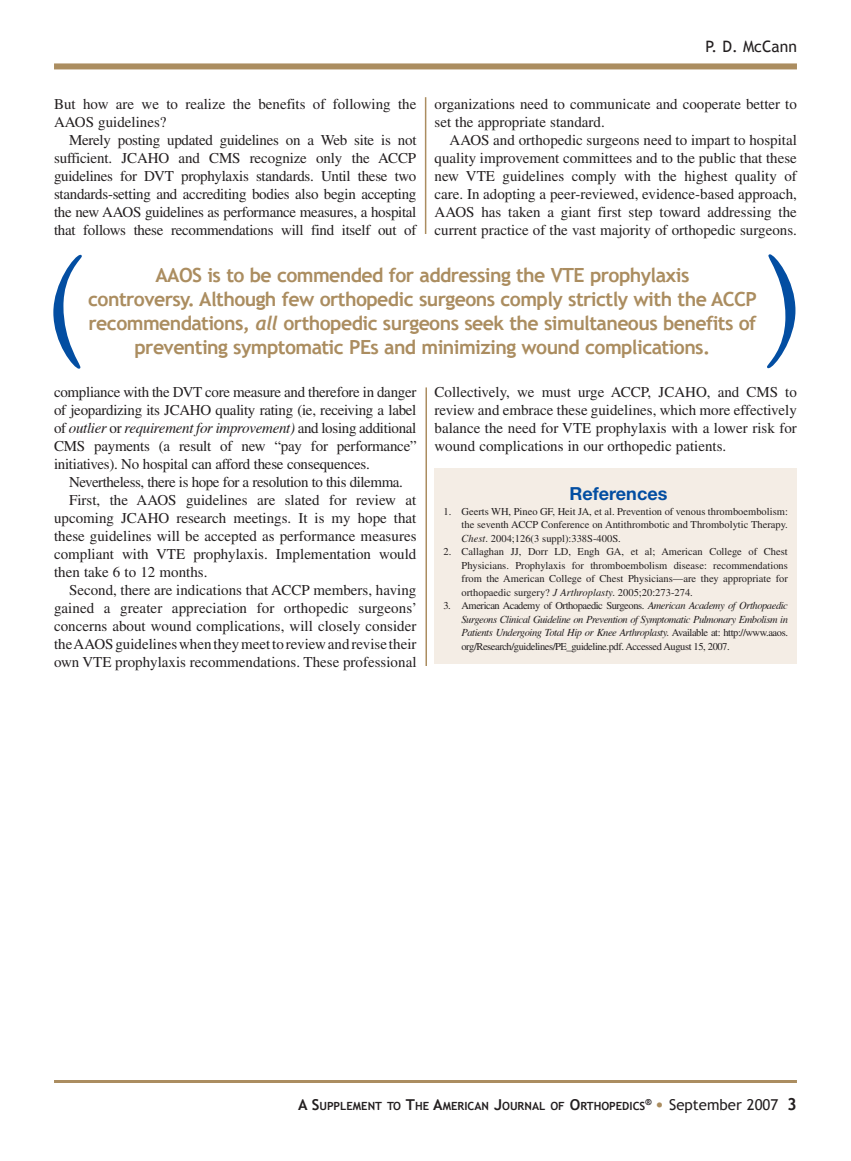
<style>
.page{position:relative;width:851px;height:1161px;background:#fff}
.page>*{position:absolute;margin:0;border:0;box-sizing:border-box;transform-origin:0 0}
.t1{font:127.5px "Goudy";color:#034ea2}
.t2{font:700 19.5px/24px "Trebuchet MS";letter-spacing:-.03em;color:#ab8d60;text-align:center}
.t3{font:700 18px "Helvetica Neue";color:#034ea2}
.t4{font:15.75px "Trebuchet MS";color:#231f20}
.t5{font:15px/18px "Times";color:#231f20;text-align:justify}
.t6{font:15px "Times";letter-spacing:-.03em;color:#231f20}
.t7{font:700 11.25px "Trebuchet MS";color:#231f20}
.t8{font:10.5px/13.5px "Times";color:#231f20;text-align:justify}
.t9{font:italic 10.5px/13.5px "Times";letter-spacing:-.04em;color:#231f20;text-align:justify}
.s1{font-family:"Trebuchet";font-style:italic}
.s2{font-style:italic}
.s3{font-style:normal}
.s4{font-size:15px}
.s5{font-weight:400;font-size:18px;color:#ab8d60}
.s6{font-weight:400;font-size:15px}
.s7{font-size:16.5px}
</style>
<div class="page">
<hr style="left:54px;top:1080px;width:742px;height:3px;background:#ab8d60">
<hr style="left:425px;top:97px;width:1px;height:137px;background:#ab8d60">
<div style="left:54px;top:63px;width:742px;height:6px;background:#ab8d60"></div>
<div style="left:434px;top:468px;width:362px;height:196px;background:#f4ede5"></div>
<hr style="left:425px;top:387px;width:2px;height:279px;background:#ab8d60">
<p class="t4" style="left:705px;top:37px;width:93px">P. D. McCann</p>
<p class="t5" style="left:54px;top:95px;width:364px">But how are we to realize the benefits of following the<br>AAOS guidelines?</p>
<p class="t5" style="left:54px;top:131px;width:364px;text-indent:15px">Merely posting updated guidelines on a Web site is not sufficient. JCAHO and CMS recognize only the ACCP guidelines for DVT prophylaxis standards. Until these two standards-setting and accrediting bodies also begin accepting the new AAOS guidelines as performance measures, a hospital that follows these recommendations will find itself out of</p>
<p class="t5" style="left:434px;top:95px;width:364px">organizations need to communicate and cooperate better to set the appropriate standard.</p>
<p class="t5" style="left:434px;top:131px;width:364px;text-indent:15px">AAOS and orthopedic surgeons need to impart to hospital quality improvement committees and to the public that these new VTE guidelines comply with the highest quality of care. In adopting a peer-reviewed, evidence-based approach, AAOS has taken a giant first step toward addressing the current practice of the vast majority of orthopedic surgeons.</p>
<h1 class="t1" style="left:43px;top:227px;width:51px">(</h1>
<h2 class="t2" style="left:88px;top:263px;width:670px">AAOS is to be commended for addressing the VTE prophylaxis<br>controversy. Although few orthopedic surgeons comply strictly with the ACCP recommendations, <span class="s1">all</span> orthopedic surgeons seek the simultaneous benefits of</h2>
<h2 class="t2" style="left:134px;top:335px;width:577px">preventing symptomatic PEs and minimizing wound complications.</h2>
<h1 class="t1" style="left:756px;top:226px;width:51px">)</h1>
<p class="t5" style="left:54px;top:383px;width:364px">compliance with the DVT core measure and therefore in danger of jeopardizing its JCAHO quality rating (ie, receiving a label of <span class="s2">outlier</span> or <span class="s2">requirement for improvement)</span> and losing additional CMS payments (a result of new “pay for performance” initiatives). No hospital can afford these consequences.</p>
<p class="t6" style="left:69px;top:473px;width:335px">Nevertheless, there is hope for a resolution to this dilemma.</p>
<p class="t5" style="left:69px;top:491px;width:349px">First, the AAOS guidelines are slated for review at</p>
<p class="t5" style="left:54px;top:509px;width:364px">upcoming JCAHO research meetings. It is my hope that</p>
<p class="t5" style="left:54px;top:527px;width:364px">these guidelines will be accepted as performance measures</p>
<p class="t5" style="left:54px;top:545px;width:364px">compliant with VTE prophylaxis. Implementation would</p>
<p class="t5" style="left:54px;top:563px;width:155px">then take 6 to 12 months.</p>
<p class="t5" style="left:69px;top:581px;width:349px">Second, there are indications that ACCP members, having</p>
<p class="t5" style="left:54px;top:599px;width:365px">gained a greater appreciation for orthopedic surgeons’</p>
<p class="t5" style="left:54px;top:617px;width:364px">concerns about wound complications, will closely consider</p>
<p class="t5" style="left:54px;top:635px;width:364px">the AAOS guidelines when they meet to review and revise their</p>
<p class="t5" style="left:54px;top:653px;width:364px">own VTE prophylaxis recommendations. These professional</p>
<p class="t5" style="left:434px;top:383px;width:364px">Collectively, we must urge ACCP, JCAHO, and CMS to review and embrace these guidelines, which more effectively balance the need for VTE prophylaxis with a lower risk for wound complications in our orthopedic patients.</p>
<p class="t3" style="left:569px;top:482px;width:99px">References</p>
<p class="t8" style="left:461px;top:504px;width:328px;text-indent:-18px">1. Geerts WH, Pineo GF, Heit JA, et al. Prevention of venous thromboembolism: the seventh ACCP Conference on Antithrombotic and Thrombolytic Therapy.<br><span class="s2">Chest.</span> 2004;126(3 suppl):338S-400S.</p>
<p class="t8" style="left:461px;top:545px;width:328px;text-indent:-18px">2. Callaghan JJ, Dorr LD, Engh GA, et al; American College of Chest Physicians. Prophylaxis for thromboembolism disease: recommendations from the American College of Chest Physicians—are they appropriate for orthopaedic surgery? <span class="s2">J Arthroplasty.</span> 2005;20:273-274.</p>
<p class="t9" style="left:461px;top:598px;width:328px;text-indent:-18px"><span class="s3">3. American Academy of Orthopaedic Surgeons.</span> American Academy of Orthopaedic Surgeons Clinical Guideline on Prevention of Symptomatic Pulmonary Embolism in Patients Undergoing Total Hip or Knee Arthroplasty. <span class="s3">Available at: http://www.aaos. org/Research/guidelines/PE_guideline.pdf. Accessed August 15, 2007.</span></p>
<p class="t7" style="left:298px;top:1099px;width:500px"><span class="s4">A S</span>upplement to <span class="s4">T</span>he <span class="s4">A</span>merican <span class="s4">J</span>ournal of <span class="s4">O</span>rthopedics<sup>®</sup> <span class="s5">•</span> <span class="s6">September 2007</span> <span class="s7">3</span></p>
</div>
